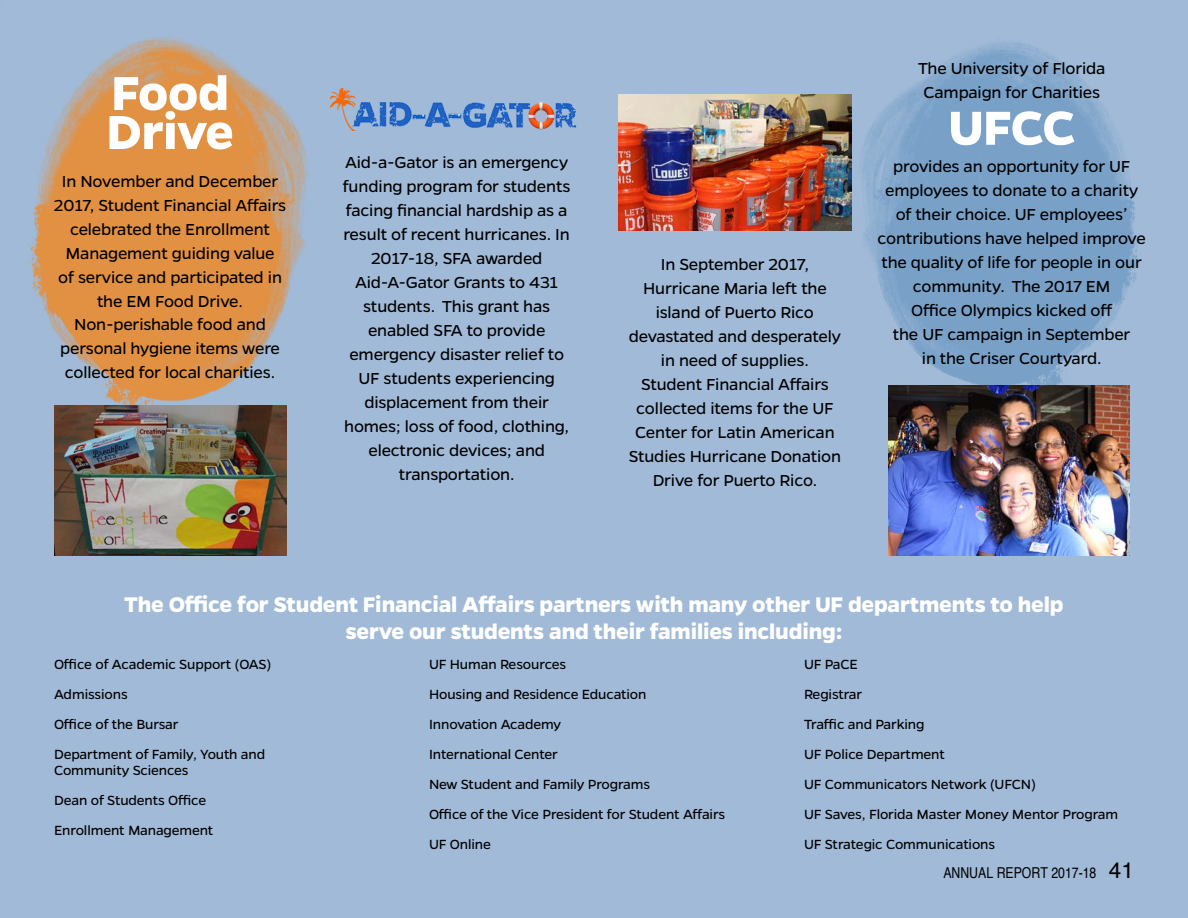
<style>
.page{position:relative;width:1188px;height:918px;background:#a0bad7}
.page>*{position:absolute;margin:0;border:0;box-sizing:border-box;transform-origin:0 0}
.t1{font:700 54px/39px "Gentona";color:#fff}
.t2{font:700 24px/27px "Gentona";letter-spacing:-.005em;color:#fff;text-align:center}
.t3{font:18px/24px "Gentona";letter-spacing:-.01em;color:#000;text-align:center}
.t4{font:15px/30px "Gentona";letter-spacing:-.01em;color:#000}
.t5{font:condensed 15px "Helvetica";color:#000}
.s1{font-stretch:normal;font-size:22.5px}
</style>
<div class="page">
<img style="left:814px;top:42px;width:325px;height:344px">
<img style="left:1px;top:4px;width:308px;height:455px">
<img style="left:329px;top:87px;width:248px;height:45px">
<img style="left:619px;top:95px;width:232px;height:136px">
<img style="left:54px;top:405px;width:232px;height:151px">
<img style="left:888px;top:386px;width:242px;height:170px">
<h1 class="t1" style="left:106px;top:73px;width:129px">Food<br>Drive</h1>
<p class="t3" style="left:54px;top:169px;width:234px">In November and December<br>2017, Student Financial Affairs celebrated the Enrollment<br>Management guiding value<br>of service and participated in the EM Food Drive.<br>Non-perishable food and personal hygiene items were collected for local charities.</p>
<p class="t3" style="left:343px;top:151px;width:229px">Aid-a-Gator is an emergency funding program for students facing financial hardship as a result of recent hurricanes. In<br>2017-18, SFA awarded<br>Aid-A-Gator Grants to 431 students. This grant has enabled SFA to provide emergency disaster relief to<br>UF students experiencing displacement from their homes; loss of food, clothing, electronic devices; and transportation.</p>
<p class="t3" style="left:629px;top:252px;width:214px">In September 2017,<br>Hurricane Maria left the island of Puerto Rico devastated and desperately in need of supplies.<br>Student Financial Affairs collected items for the UF<br>Center for Latin American<br>Studies Hurricane Donation<br>Drive for Puerto Rico.</p>
<p class="t3" style="left:918px;top:56px;width:189px;text-align:left">The University of Florida<br>Campaign for Charities</p>
<h1 class="t1" style="left:948px;top:108px;width:95px">UFCC</h1>
<p class="t3" style="left:878px;top:154px;width:270px">provides an opportunity for UF employees to donate to a charity of their choice. UF employees’ contributions have helped improve the quality of life for people in our community. The 2017 EM<br>Office Olympics kicked off<br>the UF campaign in September<br>in the Criser Courtyard.</p>
<h2 class="t2" style="left:124px;top:591px;width:941px">The Office for Student Financial Affairs partners with many other UF departments to help serve our students and their families including:</h2>
<p class="t4" style="left:54px;top:649px;width:219px">Office of Academic Support (OAS)<br>Admissions<br>Office of the Bursar<br>Department of Family, Youth and</p>
<p class="t4" style="left:54px;top:755px;width:161px">Community Sciences<br>Dean of Students Office<br>Enrollment Management</p>
<p class="t4" style="left:429px;top:649px;width:298px">UF Human Resources<br>Housing and Residence Education<br>Innovation Academy<br>International Center<br>New Student and Family Programs<br>Office of the Vice President for Student Affairs<br>UF Online</p>
<p class="t4" style="left:804px;top:649px;width:316px">UF PaCE<br>Registrar<br>Traffic and Parking<br>UF Police Department<br>UF Communicators Network (UFCN)<br>UF Saves, Florida Master Money Mentor Program<br>UF Strategic Communications</p>
<p class="t5" style="left:943px;top:864px;width:192px">ANNUAL REPORT 2017-18 <span class="s1">41</span></p>
</div>
